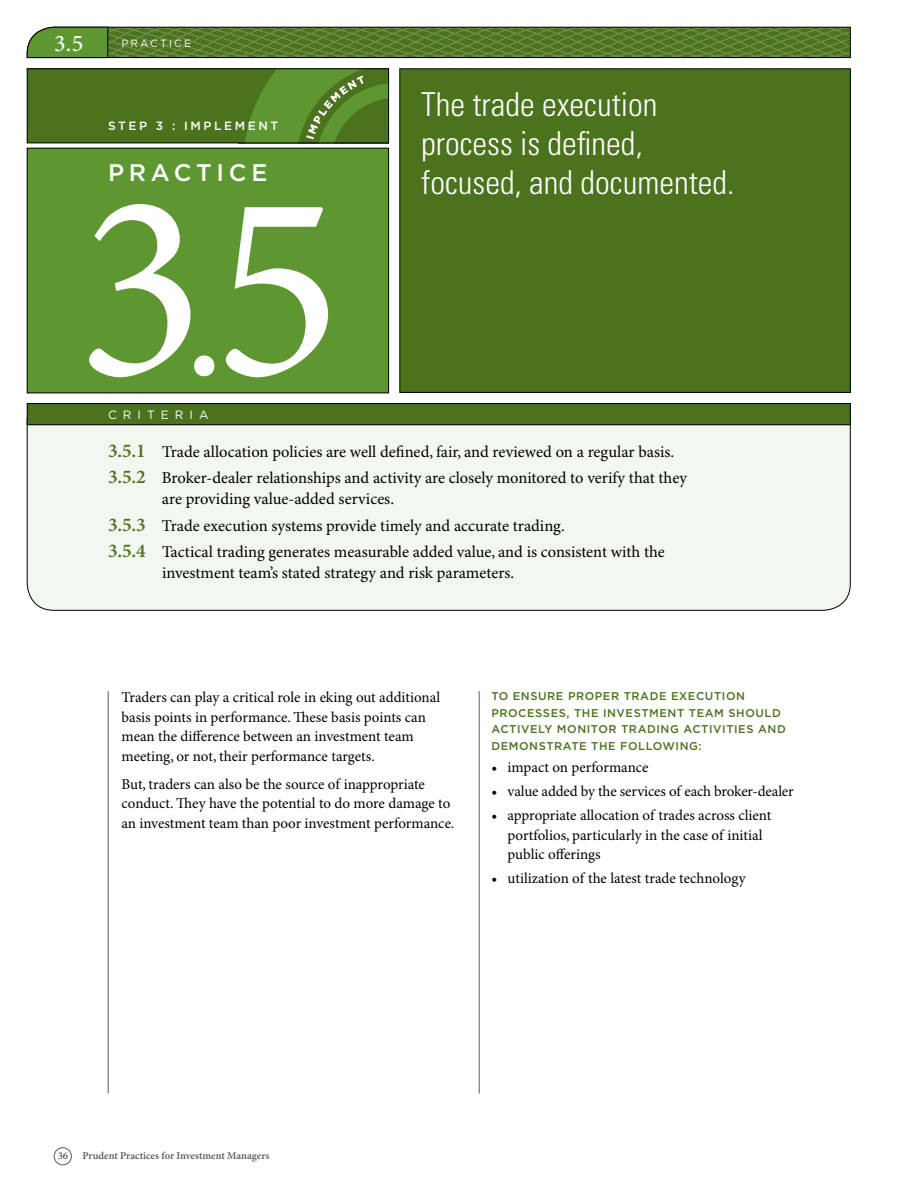
<style>
.page{position:relative;width:918px;height:1188px;background:#fff}
.page>*{position:absolute;margin:0;border:0;box-sizing:border-box;transform-origin:0 0}
.t1{font:267.9px "Minion Pro";color:#fff}
.t2{font:300 condensed 33px/39px "Univers";color:#fff}
.t3{font:500 24px "Gotham";letter-spacing:.2em;color:#fff}
.t4{font:500 24px "Minion Pro";color:#fff}
.t5{font:16.5px/26.4px "Minion Pro";color:#000}
.t6{font:15px/19.5px "Minion Pro";color:#000}
.t7{font:500 12px "Gotham";letter-spacing:.215em;color:#fff}
.t8{font:12px "Gotham";letter-spacing:.5em;color:#fff}
.t9{font:500 11.25px/16.5px "Gotham";letter-spacing:.05em;color:#4b721d}
.t10{font:600 10.5px "Minion Pro";letter-spacing:-.005em;color:#58595b}
.t11{font:10.5px "Gotham";color:#fff}
.s1{font-size:181.05px}
.s2{font-weight:600;font-size:19.5px;color:#4b721d}
</style>
<div class="page">
<div style="left:54px;top:1148px;width:18px;height:17px;border:1px solid #58595b;border-radius:50%"></div>
<div style="left:27px;top:148px;width:362px;height:245px;background:#5e9732"></div>
<div style="left:27px;top:148px;width:362px;height:245px;border:1px solid #000"></div>
<div style="left:27px;top:69px;width:362px;height:74px;background:#4b721d"></div>
<svg style="left:245px;top:71px;width:142px;height:70px"></svg>
<div style="left:27px;top:69px;width:362px;height:74px;border:1px solid #000"></div>
<div style="left:27px;top:418px;width:824px;height:193px;background:#f2f7ef"></div>
<hr style="left:479px;top:691px;width:1px;height:403px;background:#58595b">
<hr style="left:108px;top:691px;width:1px;height:403px;background:#58595b">
<div style="left:27px;top:404px;width:823px;height:21px;background:#4b721d"></div>
<div style="left:27px;top:403px;width:823px;height:22px;border:1px solid #000"></div>
<div style="left:400px;top:69px;width:450px;height:323px;background:#4b721d"></div>
<svg style="left:27px;top:27px;width:824px;height:31px;background:#54782c"></svg>
<h3 class="t4" style="left:54px;top:27px;width:31px">3.5</h3>
<p class="t11" style="left:122px;top:37px;width:28px">PRACTIC</p>
<p class="t11" style="left:184px;top:37px;width:9px">E</p>
<p class="t7" style="left:108px;top:118px;width:172px">S TEP 3 : I MPLEMENT</p>
<h3 class="t3" style="left:108px;top:158px;width:161px">PRAC TIC E</h3>
<h1 class="t1" style="left:77px;top:128px;width:266px">3<span class="s1">.</span>5</h1>
<p class="t8" style="left:108px;top:407px;width:39px">CRIT</p>
<p class="t8" style="left:161px;top:407px;width:39px">ERIA</p>
<h2 class="t2" style="left:421px;top:85px;width:315px">The trade execution process is defined, focused, and documented.</h2>
<p class="t5" style="left:108px;top:439px;width:581px"><span class="s2">3.5.1</span> Trade allocation policies are well defined, fair, and reviewed on a regular basis.<br><span class="s2">3.5.2</span> Broker-dealer relationships and activity are closely monitored to verify that they</p>
<p class="t5" style="left:108px;top:487px;width:558px;text-indent:54px">are providing value-added services.<br><span class="s2">3.5.3</span> Trade execution systems provide timely and accurate trading.<br><span class="s2">3.5.4</span> Tactical trading generates measurable added value, and is consistent with the</p>
<p class="t5" style="left:162px;top:560px;width:354px">investment team’s stated strategy and risk parameters.</p>
<p class="t6" style="left:122px;top:688px;width:320px">Traders can play a critical role in eking out additional basis points in performance. These basis points can mean the difference between an investment team meeting, or not, their performance targets.</p>
<p class="t6" style="left:122px;top:775px;width:334px">But, traders can also be the source of inappropriate conduct. They have the potential to do more damage to an investment team than poor investment performance.</p>
<p class="t9" style="left:491px;top:688px;width:296px">TO ENSURE PROPER TRADE EXECUTION PROCESSES, THE INVESTMENT TEAM SHOULD ACTIVELY MONITOR TRADING ACTIVITIES AND DEMONSTRATE THE FOLLOWING:</p>
<p class="t6" style="left:491px;top:759px;width:159px">• impact on performance</p>
<p class="t6" style="left:491px;top:782px;width:304px">• value added by the services of each broker-dealer</p>
<p class="t6" style="left:508px;top:806px;width:265px;text-indent:-16px">• appropriate allocation of trades across client portfolios, particularly in the case of initial public offerings</p>
<p class="t6" style="left:491px;top:869px;width:256px">• utilization of the latest trade technology</p>
<p class="t10" style="left:58px;top:1150px;width:12px">36</p>
<p class="t10" style="left:82px;top:1150px;width:188px">Prudent Practices for Investment Managers</p>
</div>
